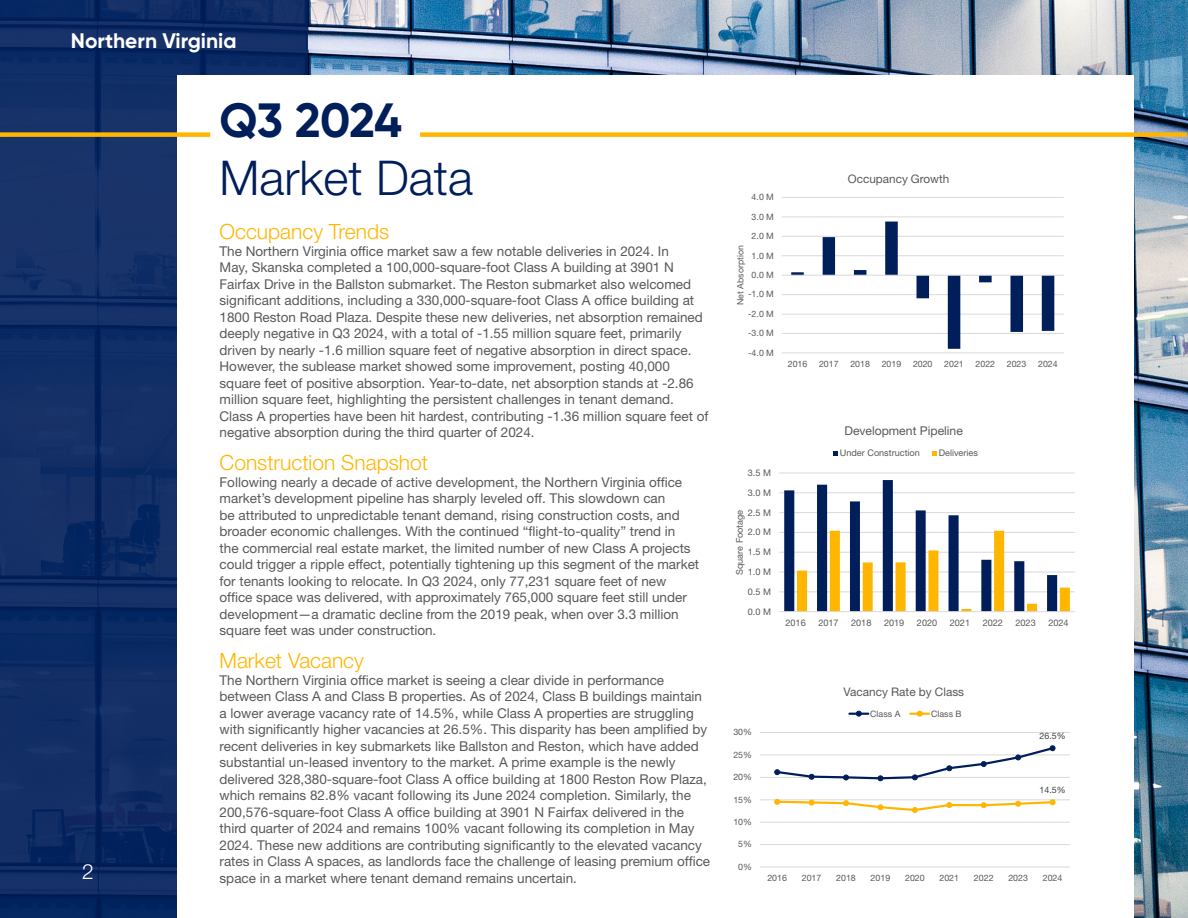
<style>
.page{position:relative;width:1188px;height:918px;background:#fff}
.page>*{position:absolute;margin:0;border:0;box-sizing:border-box;transform-origin:0 0}
.t1{font:300 48px "Helvetica Neue LT Std";color:#001e5a}
.t2{font:700 48px "Gilroy";letter-spacing:-.015em;color:#001e5a}
.t3{font:300 21px "Helvetica Neue LT Std";color:#ffb600}
.t4{font:700 21px "Gilroy";color:#fff}
.t5{font:300 21px "Helvetica Neue LT Std";color:#fff}
.t6{font:13.5px/16.5px "Helvetica Neue LT Std";color:#595959}
.t7{font:12.15px "Helvetica Neue LT Std";color:#595959}
.t8{font:11.85px "Helvetica Neue LT Std";letter-spacing:.005em;color:#595959}
.t9{font:11.7px "Helvetica Neue LT Std";letter-spacing:.005em;color:#595959}
.t10{font:9.15px "Helvetica Neue LT Std";letter-spacing:.005em;color:#595959}
.t11{font:8.85px "Helvetica Neue LT Std";letter-spacing:.005em;color:#595959}
.t12{font:8.85px "Helvetica Neue LT Std";color:#404040}
</style>
<div class="page">
<img style="left:308px;top:0;width:880px;height:918px">
<svg style="left:0;top:0;width:308px;height:918px;background:#102d65"></svg>
<div style="left:177px;top:76px;width:957px;height:842px;background:#fff"></div>
<div style="left:0;top:132px;width:210px;height:5px;background:#ffb600"></div>
<div style="left:420px;top:132px;width:767px;height:5px;background:#ffb600"></div>
<hr style="left:782px;top:353px;width:282px;height:1px;background:#d9d9d9">
<hr style="left:782px;top:333px;width:282px;height:1px;background:#d9d9d9">
<hr style="left:782px;top:314px;width:282px;height:1px;background:#d9d9d9">
<hr style="left:782px;top:294px;width:282px;height:1px;background:#d9d9d9">
<hr style="left:782px;top:255px;width:282px;height:1px;background:#d9d9d9">
<hr style="left:782px;top:236px;width:282px;height:1px;background:#d9d9d9">
<hr style="left:782px;top:216px;width:282px;height:1px;background:#d9d9d9">
<hr style="left:782px;top:197px;width:282px;height:1px;background:#d9d9d9">
<svg style="left:791px;top:222px;width:263px;height:127px"></svg>
<hr style="left:782px;top:275px;width:282px;height:1px;background:#d9d9d9">
<hr style="left:779px;top:591px;width:296px;height:1px;background:#d9d9d9">
<hr style="left:779px;top:572px;width:296px;height:1px;background:#d9d9d9">
<hr style="left:779px;top:552px;width:296px;height:1px;background:#d9d9d9">
<hr style="left:779px;top:532px;width:296px;height:1px;background:#d9d9d9">
<hr style="left:779px;top:512px;width:296px;height:1px;background:#d9d9d9">
<hr style="left:779px;top:492px;width:296px;height:1px;background:#d9d9d9">
<hr style="left:779px;top:473px;width:296px;height:1px;background:#d9d9d9">
<svg style="left:784px;top:480px;width:286px;height:131px"></svg>
<hr style="left:779px;top:611px;width:296px;height:1px;background:#d9d9d9">
<svg style="left:833px;top:451px;width:5px;height:5px"></svg>
<svg style="left:932px;top:451px;width:5px;height:5px"></svg>
<hr style="left:760px;top:844px;width:310px;height:1px;background:#d9d9d9">
<hr style="left:760px;top:822px;width:310px;height:1px;background:#d9d9d9">
<hr style="left:760px;top:799px;width:310px;height:1px;background:#d9d9d9">
<hr style="left:760px;top:777px;width:310px;height:1px;background:#d9d9d9">
<hr style="left:760px;top:755px;width:310px;height:1px;background:#d9d9d9">
<hr style="left:760px;top:732px;width:310px;height:1px;background:#d9d9d9">
<hr style="left:760px;top:867px;width:310px;height:1px;background:#d9d9d9">
<svg style="left:774px;top:745px;width:281px;height:36px"></svg>
<svg style="left:774px;top:799px;width:281px;height:14px"></svg>
<svg style="left:849px;top:711px;width:19px;height:5px"></svg>
<svg style="left:910px;top:711px;width:19px;height:5px"></svg>
<p class="t4" style="left:71px;top:27px;width:167px">Northern Virginia</p>
<h2 class="t5" style="left:82px;top:859px;width:13px">2</h2>
<p class="t2" style="left:220px;top:90px;width:184px">Q3 2024</p>
<p class="t1" style="left:220px;top:148px;width:255px">Market Data</p>
<p class="t3" style="left:220px;top:219px;width:171px">Occupancy Trends</p>
<p class="t6" style="left:220px;top:243px;width:490px">The Northern Virginia office market saw a few notable deliveries in 2024. In<br>May, Skanska completed a 100,000-square-foot Class A building at 3901 N Fairfax Drive in the Ballston submarket. The Reston submarket also welcomed significant additions, including a 330,000-square-foot Class A office building at 1800 Reston Road Plaza. Despite these new deliveries, net absorption remained deeply negative in Q3 2024, with a total of -1.55 million square feet, primarily driven by nearly -1.6 million square feet of negative absorption in direct space.<br>However, the sublease market showed some improvement, posting 40,000 square feet of positive absorption. Year-to-date, net absorption stands at -2.86 million square feet, highlighting the persistent challenges in tenant demand.<br>Class A properties have been hit hardest, contributing -1.36 million square feet of negative absorption during the third quarter of 2024.</p>
<p class="t3" style="left:220px;top:450px;width:210px">Construction Snapshot</p>
<p class="t6" style="left:220px;top:474px;width:481px">Following nearly a decade of active development, the Northern Virginia office market’s development pipeline has sharply leveled off. This slowdown can<br>be attributed to unpredictable tenant demand, rising construction costs, and broader economic challenges. With the continued “flight-to-quality” trend in<br>the commercial real estate market, the limited number of new Class A projects could trigger a ripple effect, potentially tightening up this segment of the market for tenants looking to relocate. In Q3 2024, only 77,231 square feet of new office space was delivered, with approximately 765,000 square feet still under development—a dramatic decline from the 2019 peak, when over 3.3 million square feet was under construction.</p>
<p class="t3" style="left:220px;top:648px;width:146px">Market Vacancy</p>
<p class="t6" style="left:220px;top:672px;width:492px">The Northern Virginia office market is seeing a clear divide in performance between Class A and Class B properties. As of 2024, Class B buildings maintain a lower average vacancy rate of 14.5%, while Class A properties are struggling with significantly higher vacancies at 26.5%. This disparity has been amplified by recent deliveries in key submarkets like Ballston and Reston, which have added substantial un-leased inventory to the market. A prime example is the newly delivered 328,380-square-foot Class A office building at 1800 Reston Row Plaza, which remains 82.8% vacant following its June 2024 completion. Similarly, the 200,576-square-foot Class A office building at 3901 N Fairfax delivered in the third quarter of 2024 and remains 100% vacant following its completion in May 2024. These new additions are contributing significantly to the elevated vacancy rates in Class A spaces, as landlords face the challenge of leasing premium office</p>
<p class="t6" style="left:220px;top:870px;width:359px">space in a market where tenant demand remains uncertain.</p>
<p class="t11" style="left:752px;top:192px;width:24px">4.0 M</p>
<p class="t11" style="left:752px;top:211px;width:24px">3.0 M</p>
<p class="t11" style="left:752px;top:231px;width:24px">2.0 M</p>
<p class="t11" style="left:735px;top:305px;width:61px;rotate:-90deg">Net Absorption</p>
<p class="t11" style="left:752px;top:250px;width:24px">1.0 M</p>
<p class="t11" style="left:752px;top:270px;width:24px">0.0 M</p>
<p class="t11" style="left:748px;top:289px;width:27px">-1.0 M</p>
<p class="t11" style="left:748px;top:308px;width:27px">-2.0 M</p>
<p class="t11" style="left:748px;top:328px;width:27px">-3.0 M</p>
<p class="t11" style="left:748px;top:347px;width:27px">-4.0 M</p>
<p class="t9" style="left:848px;top:172px;width:103px">Occupancy Growth</p>
<p class="t11" style="left:788px;top:358px;width:21px">2016</p>
<p class="t11" style="left:819px;top:358px;width:21px">2017</p>
<p class="t11" style="left:850px;top:358px;width:21px">2018</p>
<p class="t11" style="left:882px;top:358px;width:21px">2019</p>
<p class="t11" style="left:913px;top:358px;width:21px">2020</p>
<p class="t11" style="left:944px;top:358px;width:21px">2021</p>
<p class="t11" style="left:976px;top:358px;width:21px">2022</p>
<p class="t11" style="left:1007px;top:358px;width:21px">2023</p>
<p class="t11" style="left:1038px;top:358px;width:21px">2024</p>
<p class="t10" style="left:748px;top:467px;width:25px">3.5 M</p>
<p class="t10" style="left:748px;top:487px;width:25px">3.0 M</p>
<p class="t10" style="left:748px;top:507px;width:25px">2.5 M</p>
<p class="t10" style="left:734px;top:575px;width:67px;rotate:-90deg">Square Footage</p>
<p class="t10" style="left:748px;top:527px;width:25px">2.0 M</p>
<p class="t10" style="left:748px;top:546px;width:25px">1.5 M</p>
<p class="t10" style="left:748px;top:566px;width:25px">1.0 M</p>
<p class="t10" style="left:748px;top:586px;width:25px">0.5 M</p>
<p class="t10" style="left:748px;top:606px;width:25px">0.0 M</p>
<p class="t7" style="left:845px;top:423px;width:120px">Development Pipeline</p>
<p class="t10" style="left:840px;top:448px;width:82px">Under Construction</p>
<p class="t10" style="left:939px;top:448px;width:41px">Deliveries</p>
<p class="t10" style="left:785px;top:617px;width:22px">2016</p>
<p class="t10" style="left:818px;top:617px;width:22px">2017</p>
<p class="t10" style="left:851px;top:617px;width:22px">2018</p>
<p class="t10" style="left:884px;top:617px;width:22px">2019</p>
<p class="t10" style="left:917px;top:617px;width:22px">2020</p>
<p class="t10" style="left:950px;top:617px;width:22px">2021</p>
<p class="t10" style="left:983px;top:617px;width:22px">2022</p>
<p class="t10" style="left:1016px;top:617px;width:22px">2023</p>
<p class="t10" style="left:1048px;top:617px;width:22px">2024</p>
<p class="t11" style="left:733px;top:727px;width:20px">30%</p>
<p class="t11" style="left:733px;top:749px;width:20px">25%</p>
<p class="t11" style="left:733px;top:772px;width:20px">20%</p>
<p class="t11" style="left:733px;top:794px;width:20px">15%</p>
<p class="t11" style="left:733px;top:817px;width:20px">10%</p>
<p class="t11" style="left:738px;top:839px;width:15px">5%</p>
<p class="t11" style="left:738px;top:861px;width:15px">0%</p>
<p class="t8" style="left:843px;top:684px;width:122px">Vacancy Rate by Class</p>
<p class="t11" style="left:870px;top:708px;width:32px">Class A</p>
<p class="t11" style="left:931px;top:708px;width:32px">Class B</p>
<p class="t12" style="left:1040px;top:731px;width:28px">26.5%</p>
<p class="t12" style="left:1040px;top:785px;width:28px">14.5%</p>
<p class="t11" style="left:767px;top:873px;width:21px">2016</p>
<p class="t11" style="left:802px;top:873px;width:21px">2017</p>
<p class="t11" style="left:836px;top:873px;width:21px">2018</p>
<p class="t11" style="left:871px;top:873px;width:21px">2019</p>
<p class="t11" style="left:905px;top:873px;width:21px">2020</p>
<p class="t11" style="left:940px;top:873px;width:21px">2021</p>
<p class="t11" style="left:974px;top:873px;width:21px">2022</p>
<p class="t11" style="left:1008px;top:873px;width:21px">2023</p>
<p class="t11" style="left:1043px;top:873px;width:21px">2024</p>
</div>
